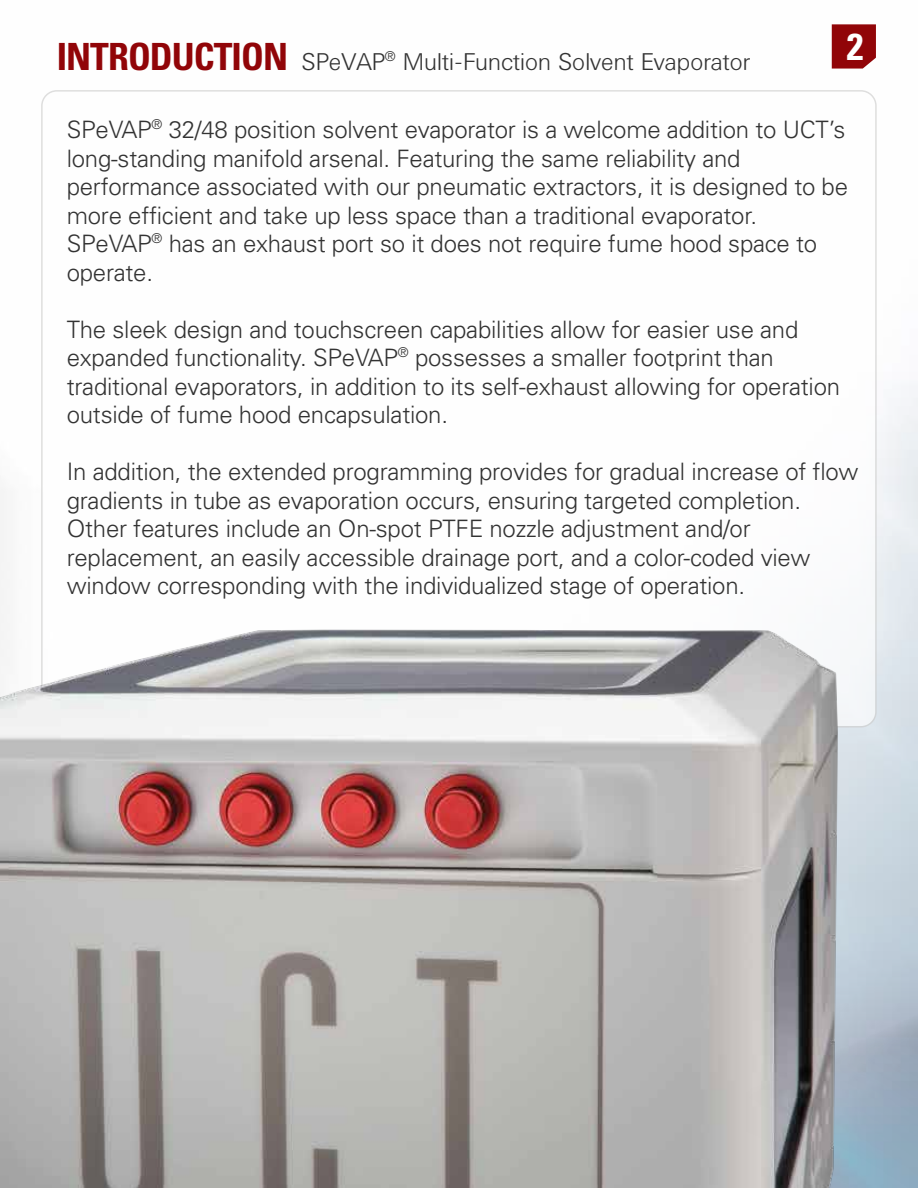
<style>
.page{position:relative;width:918px;height:1188px;background:#fff}
.page>*{position:absolute;margin:0;border:0;box-sizing:border-box;transform-origin:0 0}
.t1{font:700 condensed 37.5px "Univers";color:#fff}
.t2{font:300 24px/28.5px "Univers";letter-spacing:-.01em;color:#333}
.t3{font:300 24px "Univers BQ";color:#333}
.s1{font-family:"Univers";font-weight:700;font-stretch:condensed;font-size:37.5px;color:#910508}
</style>
<div class="page">
<img style="left:0;top:24px;width:832px;height:1164px">
<svg style="left:832px;top:24px;width:44px;height:1px"></svg>
<div style="left:42px;top:91px;width:834px;height:636px;background:#fff;border-radius:15px"></div>
<img style="left:135px;top:25px;width:783px;height:1163px">
<p class="t3" style="left:57px;top:48px;width:695px"><span class="s1">INTRODUCTION</span> SPeVAP<sup>®</sup> Multi-Function Solvent Evaporator</p>
<h1 class="t1" style="left:847px;top:23px;width:18px">2</h1>
<p class="t2" style="left:67px;top:116px;width:783px">SPeVAP<sup>®</sup> 32/48 position solvent evaporator is a welcome addition to UCT’s long-standing manifold arsenal. Featuring the same reliability and performance associated with our pneumatic extractors, it is designed to be more efficient and take up less space than a traditional evaporator.<br>SPeVAP<sup>®</sup> has an exhaust port so it does not require fume hood space to operate.</p>
<p class="t2" style="left:67px;top:315px;width:775px">The sleek design and touchscreen capabilities allow for easier use and expanded functionality. SPeVAP<sup>®</sup> possesses a smaller footprint than traditional evaporators, in addition to its self-exhaust allowing for operation outside of fume hood encapsulation.</p>
<p class="t2" style="left:67px;top:458px;width:793px">In addition, the extended programming provides for gradual increase of flow gradients in tube as evaporation occurs, ensuring targeted completion.<br>Other features include an On-spot PTFE nozzle adjustment and/or replacement, an easily accessible drainage port, and a color-coded view window corresponding with the individualized stage of operation.</p>
</div>
